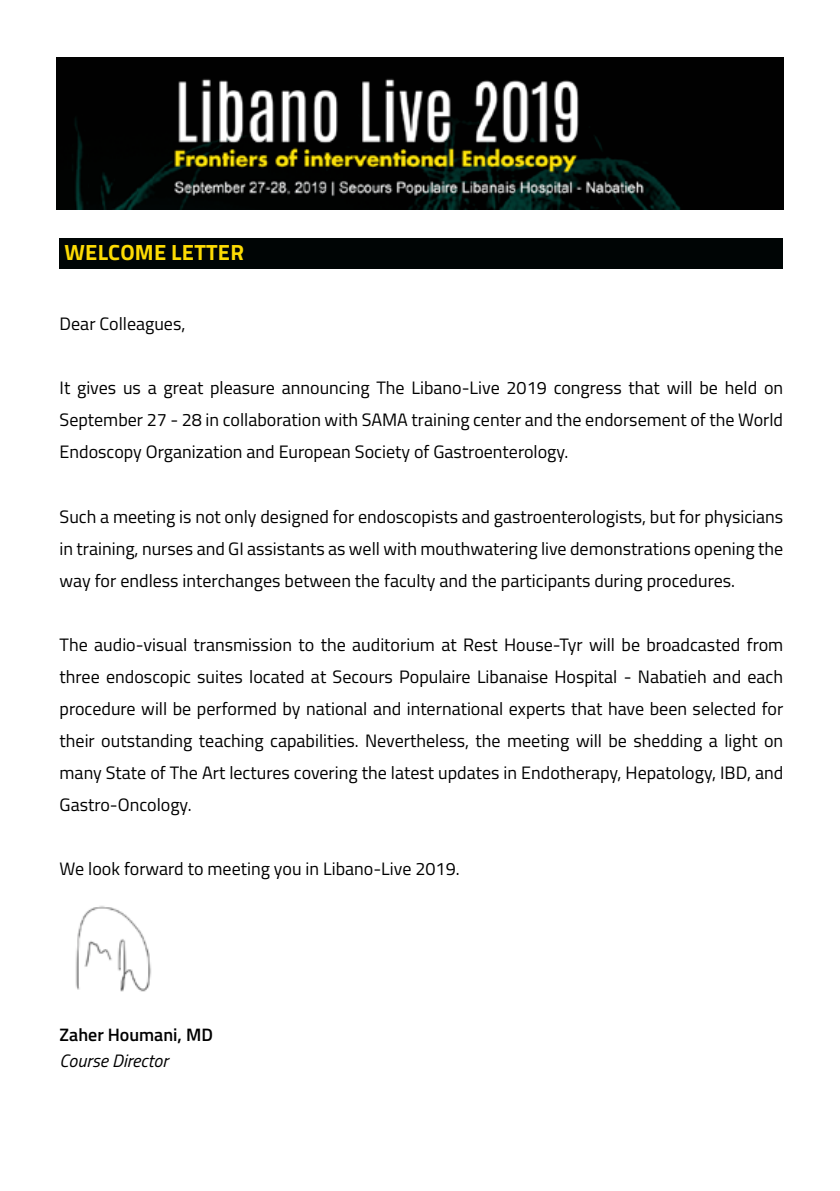
<style>
.page{position:relative;width:840px;height:1191px;background:#fff}
.page>*{position:absolute;margin:0;border:0;box-sizing:border-box;transform-origin:0 0}
.t1{font:700 22px "Titillium";letter-spacing:.01em;color:#fddb03}
.t2{font:18px/32px "Titillium";color:#000;text-align:justify}
.t3{font:600 18px "Titillium";color:#000}
.t4{font:italic 18px "Titillium";color:#000}
</style>
<div class="page">
<img style="left:57px;top:57px;width:725px;height:152px">
<div style="left:60px;top:238px;width:722px;height:30px;background:#000505"></div>
<img style="left:75px;top:906px;width:77px;height:86px">
<p class="t1" style="left:64px;top:236px;width:181px">WELCOME LETTER</p>
<p class="t2" style="left:60px;top:307px;width:127px">Dear Colleagues,</p>
<p class="t2" style="left:60px;top:371px;width:724px">It gives us a great pleasure announcing The Libano-Live 2019 congress that will be held on September 27 - 28 in collaboration with SAMA training center and the endorsement of the World Endoscopy Organization and European Society of Gastroenterology.</p>
<p class="t2" style="left:60px;top:499px;width:724px">Such a meeting is not only designed for endoscopists and gastroenterologists, but for physicians in training, nurses and GI assistants as well with mouthwatering live demonstrations opening the way for endless interchanges between the faculty and the participants during procedures.</p>
<p class="t2" style="left:60px;top:627px;width:724px">The audio-visual transmission to the auditorium at Rest House-Tyr will be broadcasted from three endoscopic suites located at Secours Populaire Libanaise Hospital - Nabatieh and each procedure will be performed by national and international experts that have been selected for their outstanding teaching capabilities. Nevertheless, the meeting will be shedding a light on many State of The Art lectures covering the latest updates in Endotherapy, Hepatology, IBD, and Gastro-Oncology.</p>
<p class="t2" style="left:60px;top:851px;width:401px">We look forward to meeting you in Libano-Live 2019.</p>
<p class="t3" style="left:60px;top:1021px;width:155px">Zaher Houmani, MD</p>
<p class="t4" style="left:60px;top:1047px;width:110px">Course Director</p>
</div>
